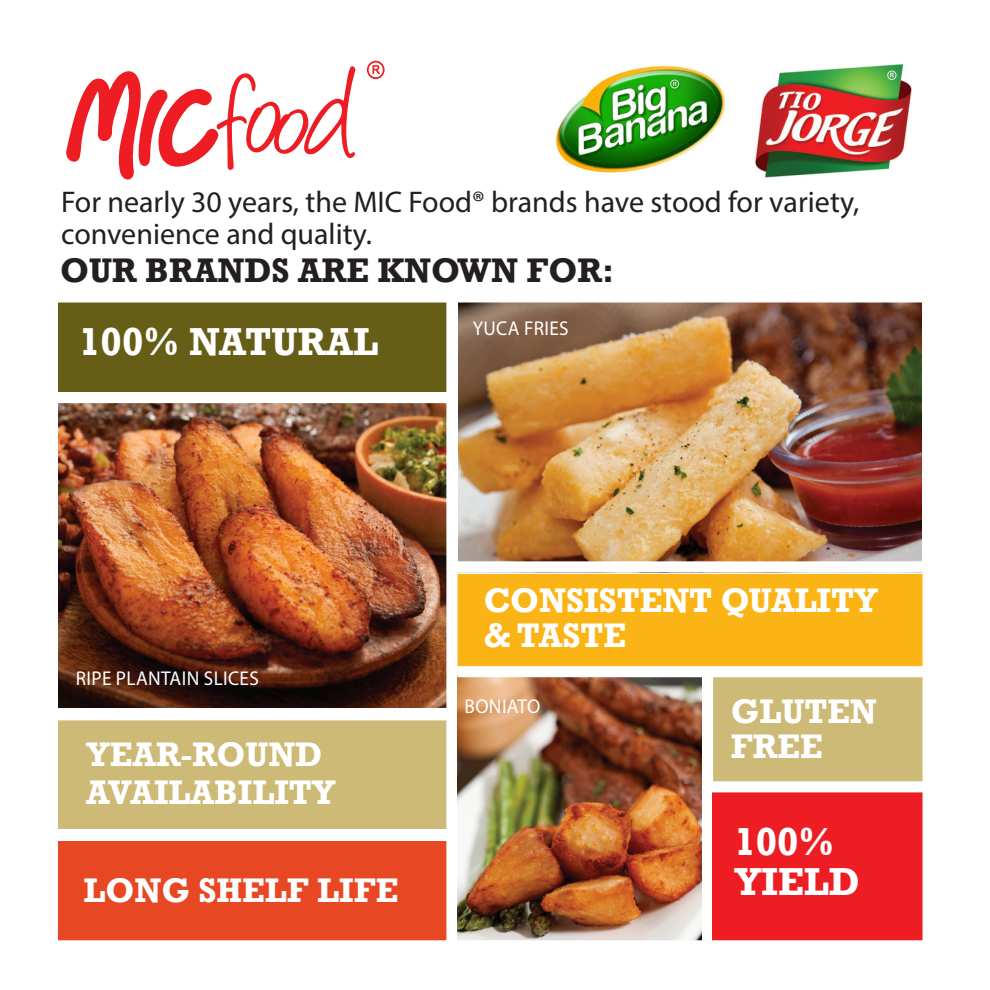
<style>
.page{position:relative;width:990px;height:990px;background:#fff}
.page>*{position:absolute;margin:0;border:0;box-sizing:border-box;transform-origin:0 0}
.t1{font:700 40px/40px "Rockwell";color:#fff}
.t2{font:700 35px/35px "Rockwell";color:#fff}
.t3{font:700 35px "Rockwell";color:#231f20}
.t4{font:30px "Myriad Pro";color:#231f20}
.t5{font:20px "Myriad Pro";letter-spacing:.02em;color:#fff;scale:.96 1}
</style>
<div class="page">
<img style="left:58px;top:403px;width:388px;height:305px">
<div style="left:58px;top:841px;width:396px;height:105px;background:#e84724"></div>
<div style="left:58px;top:299px;width:391px;height:93px;background:#665e16"></div>
<div style="left:58px;top:719px;width:397px;height:110px;background:#cdba77"></div>
<img style="left:459px;top:302px;width:463px;height:259px">
<div style="left:455px;top:574px;width:472px;height:103px;background:#fbb416"></div>
<div style="left:446px;top:297px;width:12px;height:645px;background:#fff"></div>
<img style="left:457px;top:677px;width:245px;height:263px">
<svg style="left:66px;top:66px;width:289px;height:114px"></svg>
<svg style="left:367px;top:61px;width:18px;height:18px"></svg>
<img style="left:755px;top:64px;width:157px;height:114px">
<img style="left:555px;top:65px;width:171px;height:108px">
<div style="left:47px;top:709px;width:407px;height:11px;background:#fff"></div>
<div style="left:709px;top:677px;width:213px;height:104px;background:#cdba77"></div>
<div style="left:457px;top:666px;width:479px;height:11px;background:#fff"></div>
<div style="left:702px;top:671px;width:11px;height:274px;background:#fff"></div>
<div style="left:713px;top:789px;width:212px;height:160px;background:#ee1d23"></div>
<div style="left:55px;top:291px;width:868px;height:11px;background:#fff"></div>
<div style="left:48px;top:940px;width:885px;height:11px;background:#fff"></div>
<div style="left:923px;top:293px;width:11px;height:660px;background:#fff"></div>
<div style="left:709px;top:781px;width:227px;height:11px;background:#fff"></div>
<p class="t4" style="left:61px;top:183px;width:800px">For nearly 30 years, the MIC Food® brands have stood for variety,</p>
<p class="t4" style="left:61px;top:215px;width:312px">convenience and quality.</p>
<p class="t3" style="left:60px;top:249px;width:556px">OUR BRANDS ARE KNOWN FOR:</p>
<p class="t1" style="left:79px;top:322px;width:300px">100% NATURAL</p>
<p class="t5" style="left:473px;top:316px;width:102px">YUCA FRIES</p>
<p class="t5" style="left:76px;top:666px;width:192px">RIPE PLANTAIN SLICES</p>
<p class="t2" style="left:86px;top:736px;width:251px;line-height:37.5px">YEAR-ROUND<br>AVAILABILITY</p>
<p class="t2" style="left:84px;top:873px;width:316px">LONG SHELF LIFE</p>
<p class="t2" style="left:484px;top:583px;width:396px">CONSISTENT QUALITY &amp; TASTE</p>
<p class="t5" style="left:465px;top:694px;width:80px">BONIATO</p>
<p class="t2" style="left:731px;top:693px;width:148px">GLUTEN<br>FREE</p>
<p class="t1" style="left:734px;top:821px;width:127px">100%<br>YIELD</p>
</div>
